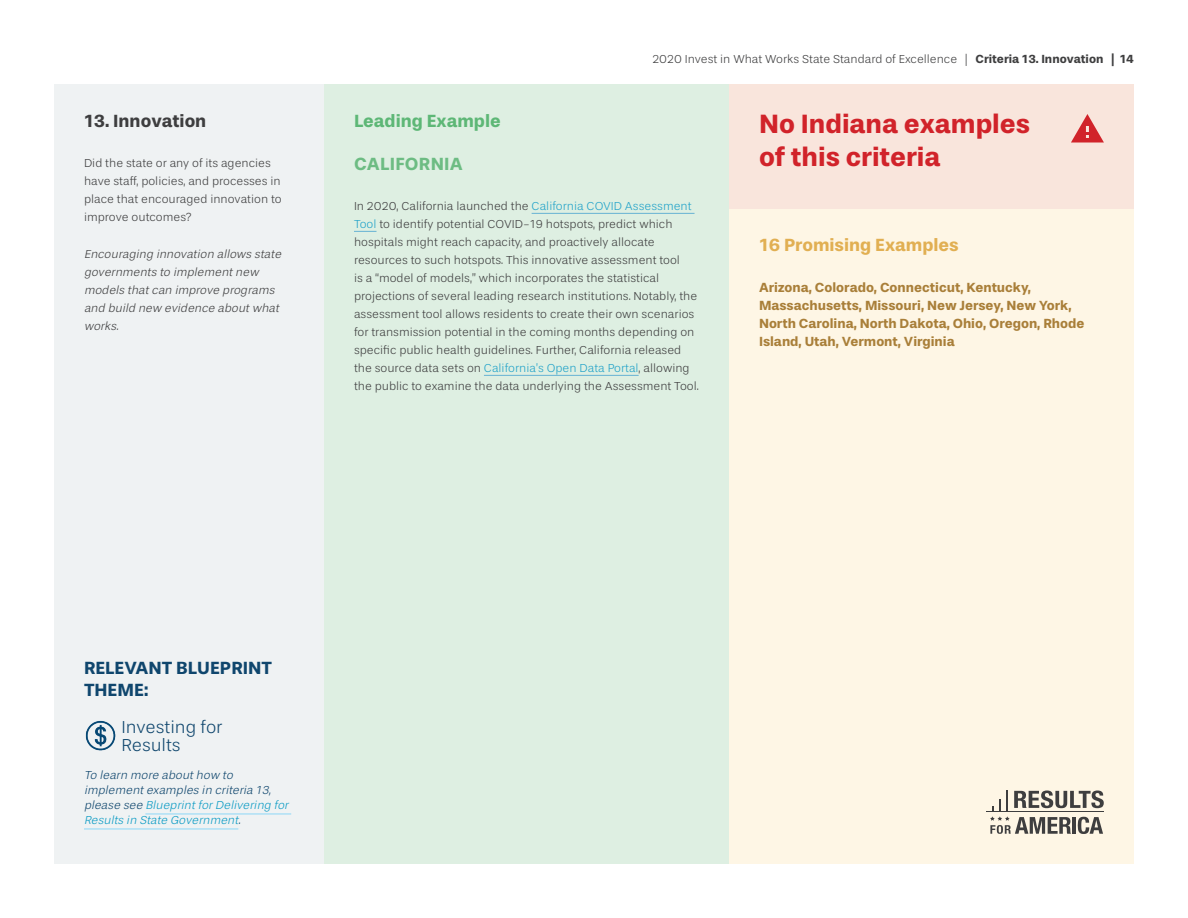
<style>
.page{position:relative;width:1188px;height:918px;background:#fff}
.page>*{position:absolute;margin:0;border:0;box-sizing:border-box;transform-origin:0 0}
.t1{font:700 27px/32.4px "Stevie Sans";color:#d1232a}
.t2{font:700 18px/21.6px "Stevie Sans";color:#0f466d}
.t3{font:300 18px/18px "Stevie Sans";color:#0f466d}
.t4{font:700 18px "Stevie Sans";color:#e1af52}
.t5{font:700 18px "Stevie Sans";color:#5db776}
.t6{font:700 18px "Stevie Sans";color:#3e3e3f}
.t7{font:700 18px "Stevie Sans";letter-spacing:.015em;color:#6dbc83}
.t8{font:700 13.5px/18px "Stevie Sans";color:#a97f39}
.t9{font:300 12px/18px "Stevie Sans";color:#3e3e3f}
.t10{font:italic 300 12px/18px "Stevie Sans";color:#3e3e3f}
.t11{font:italic 300 12px/15px "Stevie Sans";color:#0f466d}
.s1{font-weight:700}
.s2{color:#20a2c9}
.s3{color:#0b9bc4}
</style>
<div class="page">
<div style="left:54px;top:84px;width:270px;height:780px;background:#eff2f3"></div>
<div style="left:324px;top:84px;width:405px;height:780px;background:#deefe2"></div>
<div style="left:729px;top:84px;width:405px;height:780px;background:#fef6e5"></div>
<hr style="left:986px;top:812px;width:117px;height:1px;background:#3e3e3f">
<svg style="left:990px;top:790px;width:114px;height:44px"></svg>
<img style="left:85px;top:720px;width:31px;height:31px">
<hr style="left:145px;top:814px;width:146px;height:1px;background:#8dd7f7">
<hr style="left:84px;top:829px;width:154px;height:1px;background:#8dd7f7">
<hr style="left:532px;top:213px;width:163px;height:1px;background:#66b2d3">
<svg style="left:354px;top:231px;width:23px;height:1px"></svg>
<hr style="left:484px;top:375px;width:155px;height:1px;background:#66b2d3">
<div style="left:729px;top:84px;width:405px;height:124px;background:#f9e5dc"></div>
<svg style="left:1071px;top:114px;width:33px;height:28px"></svg>
<h2 class="t6" style="left:84px;top:111px;width:124px">13. Innovation</h2>
<p class="t9" style="left:84px;top:154px;width:199px">Did the state or any of its agencies have staff, policies, and processes in place that encouraged innovation to improve outcomes?</p>
<p class="t10" style="left:84px;top:245px;width:201px">Encouraging innovation allows state governments to implementnew models thatcan improve programs and build new evidence aboutwhat works.</p>
<h2 class="t5" style="left:354px;top:111px;width:148px">Leading Example</h2>
<h2 class="t7" style="left:354px;top:155px;width:110px">CALIFORNIA</h2>
<p class="t9" style="left:652px;top:50px;width:483px">2020 Invest in What Works State Standard of Excellence | <span class="s1">Criteria 13. Innovation | 14</span></p>
<h1 class="t1" style="left:759px;top:109px;width:273px">No Indiana examples of this criteria</h1>
<h1 class="t1" style="left:801px;top:109px;width:252px">Colorado examples</h1>
<p class="t9" style="left:354px;top:198px;width:346px">In 2020, California launched the <span class="s2">California COVID Assessment Tool</span> to identify potential COVID-19 hotspots, predict which hospitals might reach capacity, and proactively allocate resources to such hotspots. This innovative assessment tool<br>is a “model of models,” which incorporates the statistical projections of several leading research institutions. Notably, the assessment tool allows residents to create their own scenarios for transmission potential in the coming months depending on specific public health guidelines. Further, California released the source data sets on <span class="s2">California’s Open Data Portal</span>, allowing the public to examine the data underlying the Assessment Tool.</p>
<h2 class="t4" style="left:759px;top:236px;width:201px">16 Promising Examples</h2>
<p class="t8" style="left:759px;top:279px;width:327px">Arizona, Colorado, Connecticut, Kentucky, Massachusetts, Missouri, New Jersey, New York, North Carolina, North Dakota, Ohio, Oregon, Rhode Island, Utah, Vermont, Virginia</p>
<p class="t8" style="left:759px;top:309px;width:278px">Missouri, Ohio, Oregon, Rhode Island, Utah,<br>Washington</p>
<h2 class="t2" style="left:84px;top:658px;width:190px">RELEVANT BLUEPRINT<br>THEME:</h2>
<h2 class="t3" style="left:122px;top:719px;width:102px">Investing for<br>Results</h2>
<p class="t11" style="left:84px;top:768px;width:208px">To learn more abouthow to implementexamples in criteria 13, please see <span class="s3">BlueprintforDelivering for<br>Results in State Government</span>.</p>
</div>
